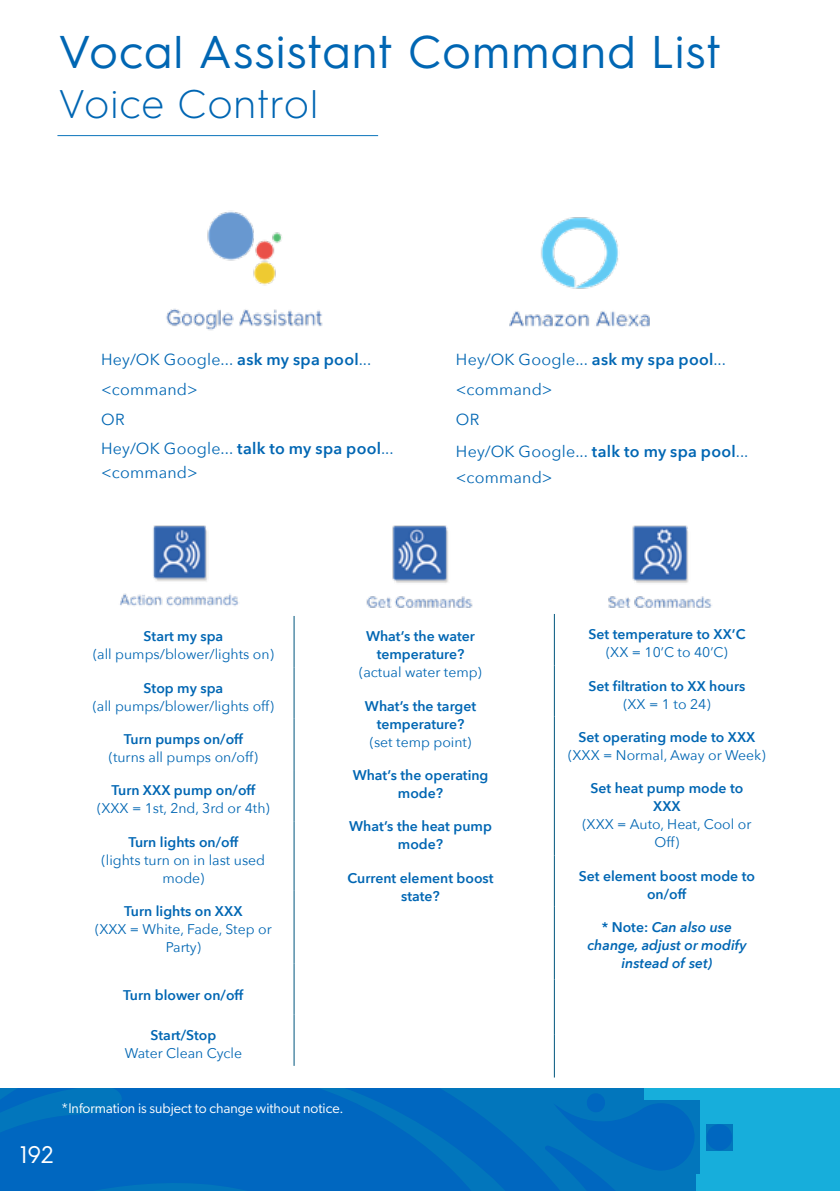
<style>
.page{position:relative;width:840px;height:1191px;background:#fff}
.page>*{position:absolute;margin:0;border:0;box-sizing:border-box;transform-origin:0 0}
.t1{font:46px "Hurme Geometric Sans 3";letter-spacing:.02em;color:#0066b3}
.t2{font:300 40px "Hurme Geometric Sans 3";letter-spacing:.01em;color:#0066b3}
.t3{font:24px "Hurme Geometric Sans 3";color:#fff}
.t4{font:16px/29.8px "Avenir Next";letter-spacing:.015em;color:#0066b3}
.t5{font:600 14px/18px "Avenir Next";color:#0066b3;text-align:center}
.t6{font:14px/18px "Avenir Next";color:#0066b3;text-align:center}
.t7{font:italic 600 14px/18px "Avenir Next";color:#0066b3;text-align:center}
.t8{font:14px "Gibson";color:#fff}
.s1{font-weight:600}
.s2{font-style:normal}
</style>
<div class="page">
<div style="left:0;top:1089px;width:839px;height:102px;background:#17aedb"></div>
<hr style="left:57px;top:135px;width:321px;height:1px;background:#0b74bb">
<svg style="left:0;top:1089px;width:643px;height:102px;background:#0069bf"></svg>
<div style="left:706px;top:1124px;width:25px;height:26px;background:#0067c0;border-radius:50%"></div>
<svg style="left:543px;top:1092px;width:155px;height:99px;background:#0171be"></svg>
<img style="left:509px;top:217px;width:141px;height:110px">
<img style="left:166px;top:211px;width:157px;height:120px">
<img style="left:120px;top:525px;width:119px;height:81px">
<img style="left:366px;top:525px;width:107px;height:83px">
<img style="left:608px;top:525px;width:104px;height:83px">
<hr style="left:293px;top:616px;width:1px;height:51px;background:#00567e">
<hr style="left:293px;top:667px;width:1px;height:51px;background:#00567e">
<hr style="left:293px;top:718px;width:1px;height:52px;background:#00567e">
<hr style="left:293px;top:770px;width:1px;height:51px;background:#00567e">
<hr style="left:293px;top:821px;width:1px;height:69px;background:#00567e">
<hr style="left:293px;top:890px;width:1px;height:73px;background:#00567e">
<hr style="left:293px;top:963px;width:1px;height:51px;background:#00567e">
<hr style="left:293px;top:1014px;width:1px;height:51px;background:#00567e">
<hr style="left:553px;top:614px;width:1px;height:51px;background:#00567e">
<hr style="left:553px;top:665px;width:1px;height:51px;background:#00567e">
<hr style="left:553px;top:716px;width:1px;height:52px;background:#00567e">
<hr style="left:553px;top:768px;width:1px;height:87px;background:#00567e">
<hr style="left:553px;top:855px;width:1px;height:51px;background:#00567e">
<hr style="left:553px;top:906px;width:1px;height:73px;background:#00567e">
<hr style="left:553px;top:979px;width:1px;height:55px;background:#00567e">
<hr style="left:553px;top:1034px;width:1px;height:43px;background:#00567e">
<h1 class="t1" style="left:58px;top:20px;width:664px">Vocal Assistant Command List</h1>
<h2 class="t2" style="left:58px;top:77px;width:261px">Voice Control</h2>
<p class="t4" style="left:101px;top:343px;width:294px">Hey/OK Google... <span class="s1">ask my spa pool</span>... &lt;command&gt;<br>OR<br>Hey/OK Google... <span class="s1">talk to my spa pool</span>...</p>
<p class="t4" style="left:101px;top:457px;width:98px">&lt;command&gt;</p>
<p class="t4" style="left:455px;top:344px;width:271px">Hey/OK Google... <span class="s1">ask my spa pool</span>... &lt;command&gt;<br>OR</p>
<p class="t4" style="left:455px;top:438px;width:294px;line-height:26px">Hey/OK Google... <span class="s1">talk to my spa pool</span>... &lt;command&gt;</p>
<p class="t5" style="left:143px;top:627px;width:81px">Start my spa</p>
<p class="t6" style="left:93px;top:645px;width:182px">(all pumps/blower/lights on)</p>
<p class="t5" style="left:143px;top:678px;width:81px">Stop my spa</p>
<p class="t6" style="left:93px;top:696px;width:183px">(all pumps/blower/lights off)</p>
<p class="t5" style="left:124px;top:730px;width:121px">Turn pumps on/off</p>
<p class="t6" style="left:109px;top:747px;width:150px">(turns all pumps on/off)</p>
<p class="t5" style="left:111px;top:781px;width:145px">Turn XXX pump on/off</p>
<p class="t6" style="left:97px;top:799px;width:174px">(XXX = 1st, 2nd, 3rd or 4th)</p>
<p class="t5" style="left:128px;top:832px;width:112px">Turn lights on/off</p>
<p class="t6" style="left:102px;top:850px;width:165px">(lights turn on in last used mode)</p>
<p class="t5" style="left:124px;top:902px;width:120px">Turn lights on XXX</p>
<p class="t6" style="left:95px;top:919px;width:178px">(XXX = White, Fade, Step or<br>Party)</p>
<p class="t5" style="left:123px;top:986px;width:122px">Turn blower on/off</p>
<p class="t5" style="left:150px;top:1025px;width:67px">Start/Stop</p>
<p class="t6" style="left:125px;top:1043px;width:119px">Water Clean Cycle</p>
<p class="t5" style="left:366px;top:627px;width:110px">What’s the water temperature?</p>
<p class="t6" style="left:359px;top:663px;width:124px">(actual water temp)</p>
<p class="t5" style="left:365px;top:696px;width:113px">What’s the target temperature?</p>
<p class="t6" style="left:369px;top:732px;width:103px">(set temp point)</p>
<p class="t5" style="left:352px;top:766px;width:137px">What’s the operating mode?</p>
<p class="t5" style="left:349px;top:817px;width:144px">What’s the heat pump mode?</p>
<p class="t5" style="left:347px;top:868px;width:147px">Current element boost state?</p>
<p class="t8" style="left:61px;top:1099px;width:284px">*Information is subject to change without notice.</p>
<h3 class="t3" style="left:20px;top:1137px;width:36px">192</h3>
<p class="t5" style="left:588px;top:625px;width:158px">Set temperature to XX’C</p>
<p class="t6" style="left:605px;top:643px;width:123px">(XX = 10’C to 40’C)</p>
<p class="t5" style="left:588px;top:676px;width:158px">Set filtration to XX hours</p>
<p class="t6" style="left:623px;top:694px;width:89px">(XX = 1 to 24)</p>
<p class="t5" style="left:578px;top:728px;width:178px">Set operating mode to XXX</p>
<p class="t6" style="left:568px;top:745px;width:199px">(XXX = Normal, Away or Week)</p>
<p class="t5" style="left:590px;top:779px;width:154px">Set heat pump mode to<br>XXX</p>
<p class="t6" style="left:582px;top:815px;width:170px">(XXX = Auto, Heat, Cool or<br>Off)</p>
<p class="t5" style="left:578px;top:866px;width:178px">Set element boost mode to on/off</p>
<p class="t7" style="left:587px;top:917px;width:160px"><span class="s2">* Note:</span> Can also use change, adjust or modify instead of set)</p>
</div>
